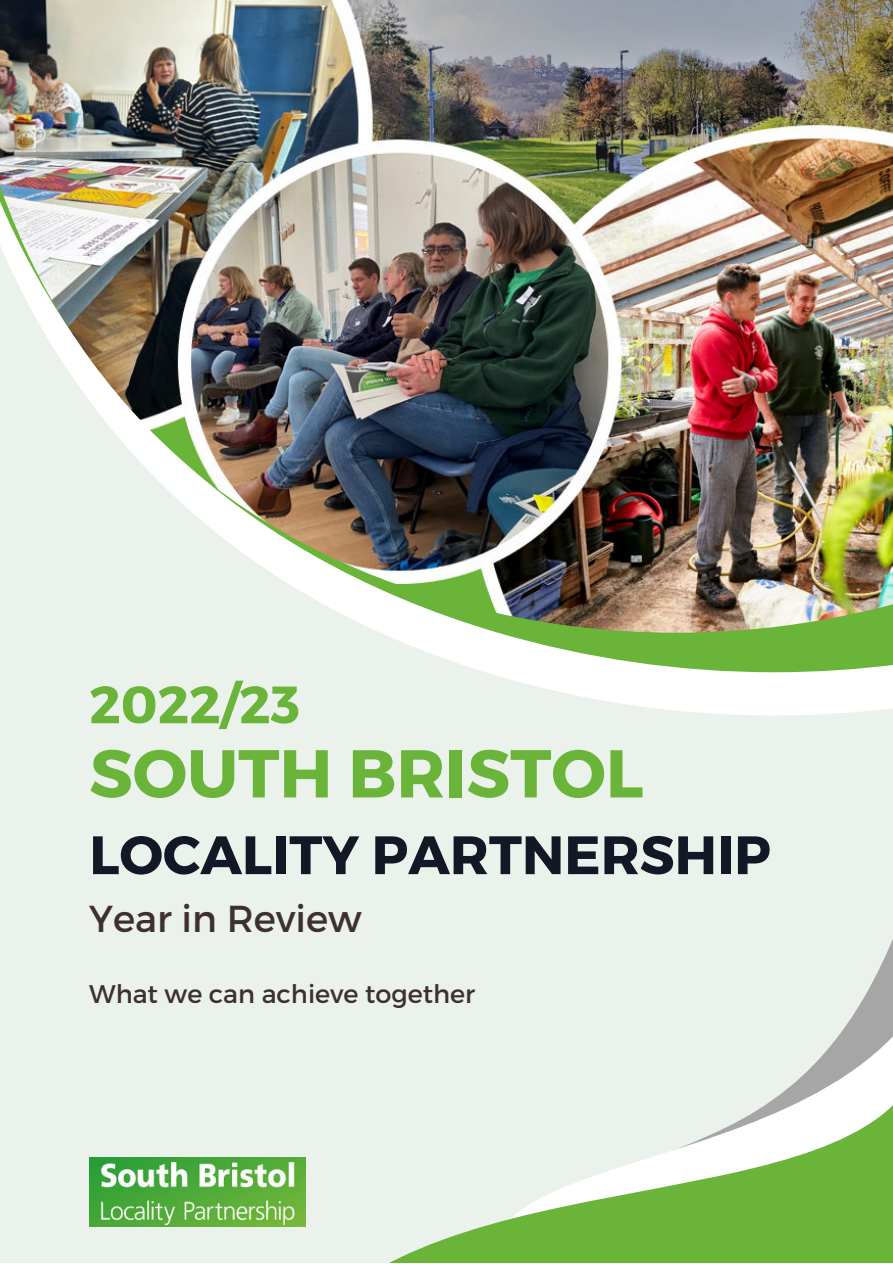
<style>
.page{position:relative;width:893px;height:1264px;background:#fff}
.page>*{position:absolute;margin:0;border:0;box-sizing:border-box;transform-origin:0 0}
.t1{font:700 67.5px "Montserrat";color:#6ab43a}
.t2{font:700 54px "Montserrat";color:#131726}
.t3{font:700 52.5px "Montserrat";color:#6ab43a}
.t4{font:37.5px "Montserrat";color:#3d302e}
.t5{font:25.5px "Montserrat";color:#3d302e}
</style>
<div class="page">
<div style="left:0;top:0;width:892px;height:1262px;background:#ebf1eb"></div>
<svg style="left:486px;top:672px;width:406px;height:43px;fill:#fff"></svg>
<svg style="left:380px;top:632px;width:512px;height:40px;fill:#6ab43a"></svg>
<img style="left:0;top:0;width:892px;height:632px">
<svg style="left:854px;top:941px;width:38px;height:72px"></svg>
<svg style="left:798px;top:1013px;width:94px;height:67px"></svg>
<svg style="left:283px;top:1080px;width:609px;height:182px"></svg>
<img style="left:89px;top:1157px;width:216px;height:69px">
<h3 class="t3" style="left:89px;top:672px;width:212px">2022/23</h3>
<h1 class="t1" style="left:89px;top:731px;width:555px">SOUTH BRISTOL</h1>
<h2 class="t2" style="left:89px;top:821px;width:683px">LOCALITY PARTNERSHIP</h2>
<h3 class="t4" style="left:89px;top:895px;width:274px">Year in Review</h3>
<p class="t5" style="left:89px;top:978px;width:387px">What we can achieve together</p>
</div>
